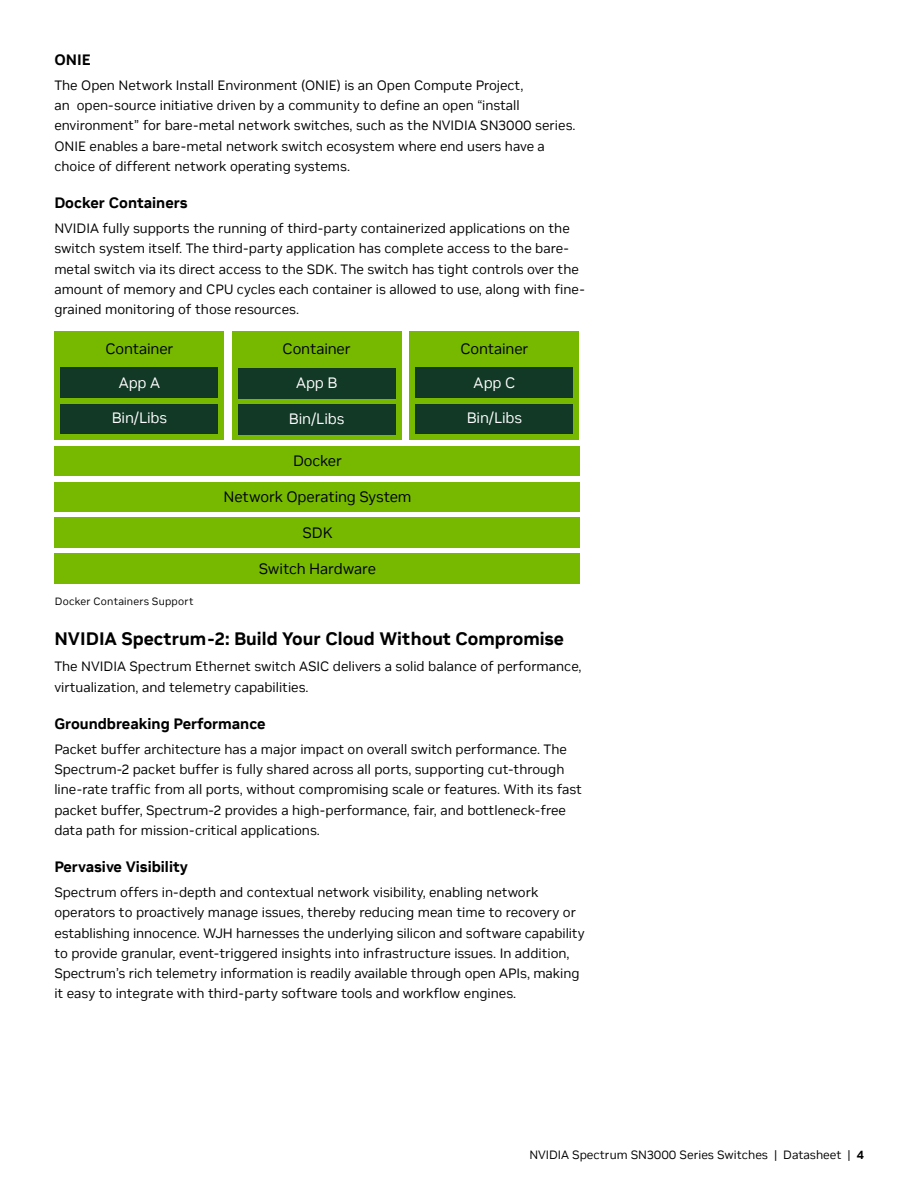
<style>
.page{position:relative;width:918px;height:1188px;background:#fff}
.page>*{position:absolute;margin:0;border:0;box-sizing:border-box;transform-origin:0 0}
.t1{font:700 18px "NVIDIA Sans";color:#000}
.t2{font:15px "NVIDIA Sans";letter-spacing:-.01em;color:#000}
.t3{font:700 15px "NVIDIA Sans";color:#000}
.t4{font:15px "NVIDIA Sans";letter-spacing:-.01em;color:#fff}
.t5{font:13.5px/20.2px "NVIDIA Sans";color:#000}
.t6{font:12px "NVIDIA Sans";color:#000}
.t7{font:10.5px "NVIDIA Sans";letter-spacing:.02em;color:#000}
.s1{font-weight:700}
</style>
<div class="page">
<div style="left:54px;top:331px;width:170px;height:108px;background:#76b900"></div>
<div style="left:409px;top:331px;width:170px;height:108px;background:#76b900"></div>
<div style="left:232px;top:332px;width:170px;height:108px;background:#76b900"></div>
<div style="left:61px;top:404px;width:157px;height:30px;background:#123826"></div>
<div style="left:61px;top:368px;width:157px;height:30px;background:#123826"></div>
<div style="left:416px;top:404px;width:157px;height:30px;background:#123826"></div>
<div style="left:416px;top:368px;width:157px;height:30px;background:#123826"></div>
<div style="left:238px;top:404px;width:157px;height:30px;background:#123826"></div>
<div style="left:238px;top:368px;width:157px;height:30px;background:#123826"></div>
<div style="left:54px;top:446px;width:525px;height:30px;background:#76b900"></div>
<div style="left:54px;top:482px;width:525px;height:30px;background:#76b900"></div>
<div style="left:54px;top:518px;width:525px;height:30px;background:#76b900"></div>
<div style="left:54px;top:554px;width:525px;height:30px;background:#76b900"></div>
<p class="t3" style="left:54px;top:50px;width:38px">ONIE</p>
<p class="t5" style="left:54px;top:75px;width:523px">The Open Network Install Environment (ONIE) is an Open Compute Project,<br>an open-source initiative driven by a community to define an open “install environment” for bare-metal network switches, such as the NVIDIA SN3000 series.<br>ONIE enables a bare-metal network switch ecosystem where end users have a choice of different network operating systems.</p>
<p class="t3" style="left:54px;top:193px;width:135px">Docker Containers</p>
<p class="t5" style="left:54px;top:218px;width:532px">NVIDIA fully supports the running of third-party containerized applications on the switch system itself. The third-party application has complete access to the bare&shy;metal switch via its direct access to the SDK. The switch has tight controls over the amount of memory and CPU cycles each container is allowed to use, along with fine&shy;grained monitoring of those resources.</p>
<p class="t2" style="left:105px;top:340px;width:70px">Container</p>
<p class="t2" style="left:283px;top:340px;width:70px">Container</p>
<p class="t2" style="left:460px;top:340px;width:70px">Container</p>
<p class="t4" style="left:119px;top:377px;width:43px">App A</p>
<p class="t4" style="left:296px;top:377px;width:43px">App B</p>
<p class="t4" style="left:474px;top:373px;width:43px">App C</p>
<p class="t4" style="left:112px;top:409px;width:57px">Bin/Libs</p>
<p class="t4" style="left:289px;top:410px;width:57px">Bin/Libs</p>
<p class="t4" style="left:467px;top:409px;width:57px">Bin/Libs</p>
<p class="t2" style="left:293px;top:452px;width:51px">Docker</p>
<p class="t2" style="left:224px;top:488px;width:190px">Network Operating System</p>
<p class="t2" style="left:303px;top:524px;width:31px">SDK</p>
<p class="t2" style="left:259px;top:560px;width:119px">Switch Hardware</p>
<p class="t7" style="left:55px;top:595px;width:140px">Docker Containers Support</p>
<h1 class="t1" style="left:54px;top:628px;width:511px">NVIDIA Spectrum-2: Build Your Cloud Without Compromise</h1>
<p class="t5" style="left:54px;top:657px;width:529px">The NVIDIA Spectrum Ethernet switch ASIC delivers a solid balance of performance, virtualization, and telemetry capabilities.</p>
<p class="t3" style="left:54px;top:714px;width:213px">Groundbreaking Performance</p>
<p class="t5" style="left:54px;top:739px;width:529px">Packet buffer architecture has a major impact on overall switch performance. The Spectrum-2 packet buffer is fully shared across all ports, supporting cut-through line-rate traffic from all ports, without compromising scale or features. With its fast packet buffer, Spectrum-2 provides a high-performance, fair, and bottleneck-free data path for mission-critical applications.</p>
<p class="t3" style="left:54px;top:857px;width:135px">Pervasive Visibility</p>
<p class="t5" style="left:54px;top:882px;width:532px">Spectrum offers in-depth and contextual network visibility, enabling network operators to proactively manage issues, thereby reducing mean time to recovery or establishing innocence. WJH harnesses the underlying silicon and software capability to provide granular, event-triggered insights into infrastructure issues. In addition, Spectrum’s rich telemetry information is readily available through open APIs, making it easy to integrate with third-party software tools and workflow engines.</p>
<p class="t6" style="left:529px;top:1148px;width:336px">NVIDIA Spectrum SN3000 Series Switches | Datasheet | <span class="s1">4</span></p>
</div>
